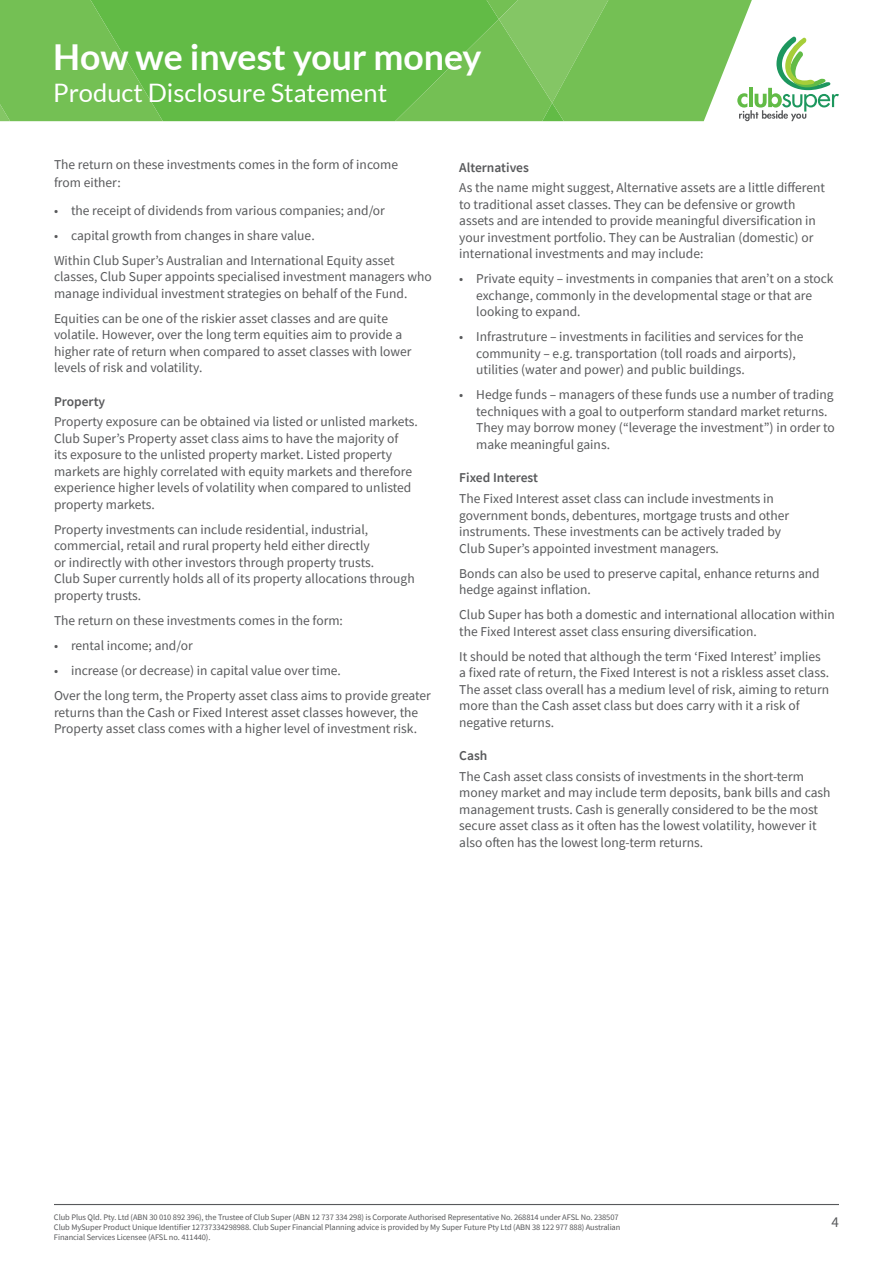
<style>
.page{position:relative;width:893px;height:1263px;background:#fff}
.page>*{position:absolute;margin:0;border:0;box-sizing:border-box;transform-origin:0 0}
.t1{font:700 35.7px "Lato";color:#fff}
.t2{font:25.5px "Lato";color:#fff}
.t3{font:15px "Source Sans Pro";color:#58595b}
.t4{font:13.5px/16.5px "Source Sans Pro";color:#58595b}
.t5{font:600 13.5px "Source Sans Pro";color:#58595b}
.t6{font:8.4px/10.1px "Source Sans Pro";letter-spacing:-.01em;color:#58595b}
</style>
<div class="page">
<div style="left:163px;top:0;width:232px;height:121px;background:#62bb46"></div>
<svg style="left:0;top:0;width:163px;height:121px;background:#70be51"></svg>
<hr style="left:54px;top:1204px;width:785px;height:1px;background:#58595b">
<svg style="left:395px;top:0;width:444px;height:121px"></svg>
<h1 class="t1" style="left:53px;top:37px;width:430px">How we invest your money</h1>
<h2 class="t2" style="left:53px;top:78px;width:336px">Product Disclosure Statement</h2>
<p class="t4" style="left:54px;top:155px;width:346px;line-height:18px">The return on these investments comes in the form of income from either:</p>
<p class="t4" style="left:54px;top:202px;width:332px">• the receipt of dividends from various companies; and/or</p>
<p class="t4" style="left:54px;top:223px;width:342px;line-height:25px">• capital growth from changes in share value.<br>Within Club Super’s Australian and International Equity asset</p>
<p class="t4" style="left:54px;top:268px;width:379px">classes, Club Super appoints specialised investment managers who manage individual investment strategies on behalf of the Fund.</p>
<p class="t4" style="left:54px;top:310px;width:359px">Equities can be one of the riskier asset classes and are quite volatile. However, over the long term equities aim to provide a higher rate of return when compared to asset classes with lower levels of risk and volatility.</p>
<p class="t5" style="left:54px;top:392px;width:53px">Property</p>
<p class="t4" style="left:54px;top:414px;width:365px">Property exposure can be obtained via listed or unlisted markets.<br>Club Super’s Property asset class aims to have the majority of<br>its exposure to the unlisted property market. Listed property markets are highly correlated with equity markets and therefore experience higher levels of volatility when compared to unlisted property markets.</p>
<p class="t4" style="left:54px;top:521px;width:362px">Property investments can include residential, industrial, commercial, retail and rural property held either directly<br>or indirectly with other investors through property trusts.<br>Club Super currently holds all of its property allocations through property trusts.</p>
<p class="t4" style="left:54px;top:612px;width:290px">The return on these investments comes in the form:</p>
<p class="t4" style="left:54px;top:637px;width:140px">• rental income; and/or</p>
<p class="t4" style="left:54px;top:658px;width:378px;line-height:25px">• increase (or decrease) in capital value over time.<br>Over the long term, the Property asset class aims to provide greater</p>
<p class="t4" style="left:54px;top:704px;width:366px">returns than the Cash or Fixed Interest asset classes however, the<br>Property asset class comes with a higher level of investment risk.</p>
<p class="t5" style="left:459px;top:158px;width:71px">Alternatives</p>
<p class="t4" style="left:459px;top:180px;width:367px">As the name might suggest, Alternative assets are a little different to traditional asset classes. They can be defensive or growth assets and are intended to provide meaningful diversification in your investment portfolio. They can be Australian (domestic) or international investments and may include:</p>
<p class="t4" style="left:476px;top:271px;width:359px;text-indent:-17px">• Private equity – investments in companies that aren’t on a stock exchange, commonly in the developmental stage or that are looking to expand.</p>
<p class="t4" style="left:476px;top:329px;width:329px;text-indent:-17px">• Infrastruture – investments in facilities and services for the community – e.g. transportation (toll roads and airports), utilities (water and power) and public buildings.</p>
<p class="t4" style="left:476px;top:387px;width:360px;text-indent:-17px">• Hedge funds – managers of these funds use a number of trading techniques with a goal to outperform standard market returns.<br>They may borrow money (“leverage the investment”) in order to make meaningful gains.</p>
<p class="t5" style="left:459px;top:469px;width:80px">Fixed Interest</p>
<p class="t4" style="left:459px;top:490px;width:331px">The Fixed Interest asset class can include investments in government bonds, debentures, mortgage trusts and other instruments. These investments can be actively traded by Club Super’s appointed investment managers.</p>
<p class="t4" style="left:459px;top:565px;width:362px">Bonds can also be used to preserve capital, enhance returns and hedge against inflation.</p>
<p class="t4" style="left:459px;top:606px;width:377px">Club Super has both a domestic and international allocation within the Fixed Interest asset class ensuring diversification.</p>
<p class="t4" style="left:459px;top:648px;width:372px">It should be noted that although the term ‘Fixed Interest’ implies a fixed rate of return, the Fixed Interest is not a riskless asset class.<br>The asset class overall has a medium level of risk, aiming to return more than the Cash asset class but does carry with it a risk of negative returns.</p>
<p class="t5" style="left:459px;top:747px;width:30px">Cash</p>
<p class="t4" style="left:459px;top:768px;width:373px">The Cash asset class consists of investments in the short-term money market and may include term deposits, bank bills and cash management trusts. Cash is generally considered to be the most secure asset class as it often has the lowest volatility, however it also often has the lowest long-term returns.</p>
<p class="t6" style="left:54px;top:1212px;width:568px">Club Plus Qld. Pty. Ltd (ABN 30 010 892 396), the Trustee of Club Super (ABN 12 737 334 298) is Corporate Authorised Representative No. 268814 under AFSL No. 238507<br>Club MySuper Product Unique Identifier 12737334298988. Club Super Financial Planning advice is provided by My Super Future Pty Ltd (ABN 38 122 977 888) Australian<br>Financial Services Licensee (AFSL no. 411440).</p>
<p class="t3" style="left:831px;top:1212px;width:9px">4</p>
</div>
